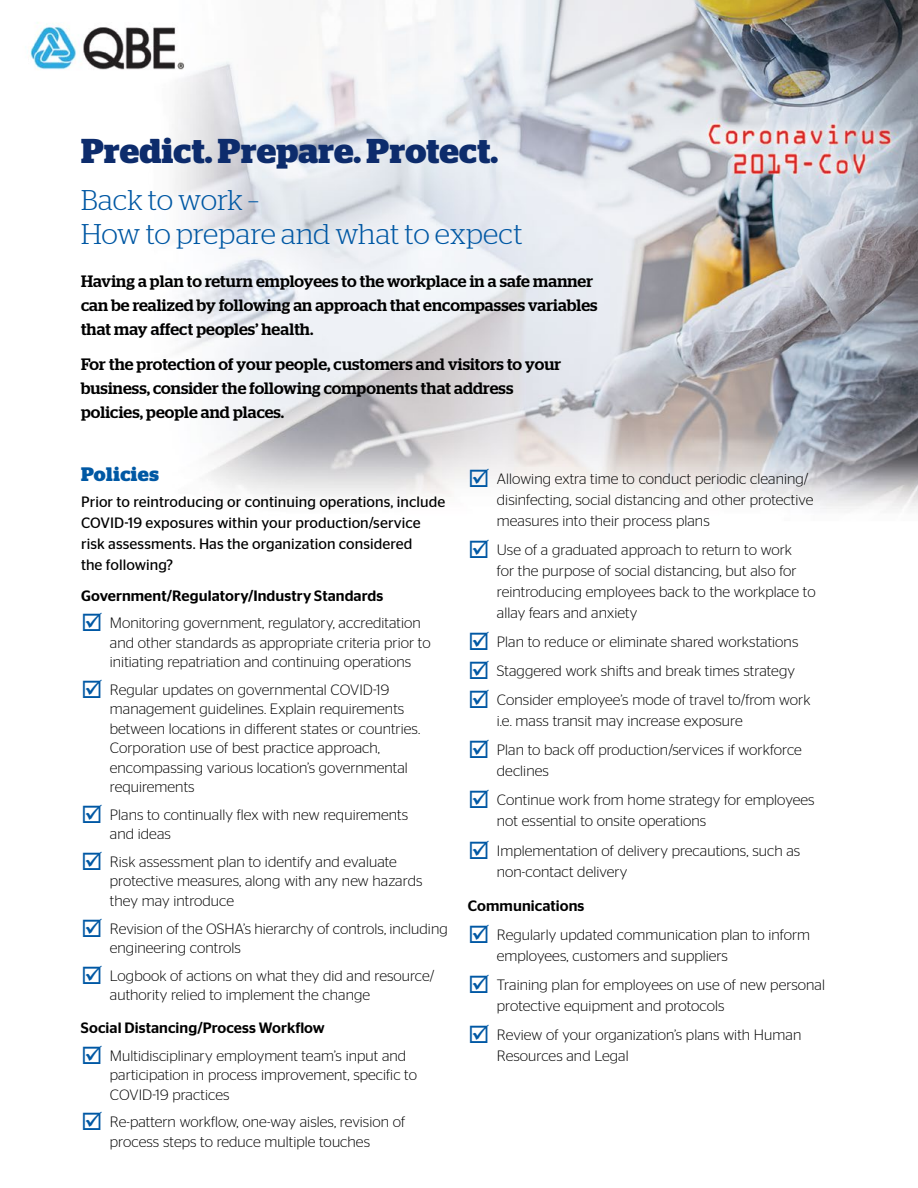
<style>
.page{position:relative;width:918px;height:1188px;background:#fff}
.page>*{position:absolute;margin:0;border:0;box-sizing:border-box;transform-origin:0 0}
.t1{font:700 34.5px "Stag";letter-spacing:.01em;color:#0d2c6c}
.t2{font:300 28.5px/34.2px "Stag";color:#0058a4}
.t3{font:700 19.5px "Stag";letter-spacing:.025em;color:#0058a4}
.t4{font:500 16.5px/24px "Stag";letter-spacing:.01em;color:#000}
.t5{font:300 15px/19.5px "Stag Sans";letter-spacing:.005em;color:#000}
.t6{font:15px/21px "Stag Sans";letter-spacing:.005em;color:#000}
.t7{font:500 15px "Stag Sans";letter-spacing:.005em;color:#000}
.s1{color:#0058a4}
</style>
<div class="page">
<img style="left:29px;top:0;width:889px;height:510px">
<h1 class="t1" style="left:81px;top:130px;width:419px">Predict. Prepare. Protect.</h1>
<h2 class="t2" style="left:81px;top:183px;width:443px">Back to work –<br>How to prepare and what to expect</h2>
<p class="t4" style="left:81px;top:269px;width:518px">Having a plan to return employees to the workplace in a safe manner can be realized by following an approach that encompasses variables that may affect peoples’ health.</p>
<p class="t4" style="left:81px;top:352px;width:482px">For the protection of your people, customers and visitors to your business, consider the following components that address policies, people and places.</p>
<h3 class="t3" style="left:81px;top:463px;width:80px">Policies</h3>
<p class="t6" style="left:81px;top:491px;width:366px">Prior to reintroducing or continuing operations, include COVID-19 exposures within your production/service risk assessments. Has the organization considered<br>the following?</p>
<p class="t7" style="left:81px;top:587px;width:304px">Government/Regulatory/Industry Standards</p>
<p class="t5" style="left:110px;top:613px;width:322px;text-indent:-29px"><span class="s1">☑</span> Monitoring government, regulatory, accreditation and other standards as appropriate criteria prior to initiating repatriation and continuing operations</p>
<p class="t5" style="left:110px;top:680px;width:312px;text-indent:-29px"><span class="s1">☑</span> Regular updates on governmental COVID-19 management guidelines. Explain requirements between locations in different states or countries.<br>Corporation use of best practice approach, encompassing various location’s governmental requirements</p>
<p class="t5" style="left:110px;top:805px;width:300px;text-indent:-29px"><span class="s1">☑</span> Plans to continually flex with new requirements and ideas</p>
<p class="t5" style="left:110px;top:852px;width:314px;text-indent:-29px"><span class="s1">☑</span> Risk assessment plan to identify and evaluate protective measures, along with any new hazards they may introduce</p>
<p class="t5" style="left:110px;top:918px;width:339px;text-indent:-29px"><span class="s1">☑</span> Revision of the OSHA’s hierarchy of controls, including engineering controls</p>
<p class="t5" style="left:110px;top:966px;width:326px;text-indent:-29px"><span class="s1">☑</span> Logbook of actions on what they did and resource/ authority relied to implement the change</p>
<p class="t7" style="left:81px;top:1019px;width:245px">Social Distancing/Process Workflow</p>
<p class="t5" style="left:110px;top:1046px;width:309px;text-indent:-29px"><span class="s1">☑</span> Multidisciplinary employment team’s input and participation in process improvement, specific to<br>COVID-19 practices</p>
<p class="t5" style="left:81px;top:1112px;width:326px;text-align:center"><span class="s1">☑</span> Re-pattern workflow, one-way aisles, revision of process steps to reduce multiple touches</p>
<p class="t5" style="left:497px;top:468px;width:318px;line-height:21px;text-indent:-29px"><span class="s1">☑</span> Allowing extra time to conduct periodic cleaning/ disinfecting, social distancing and other protective measures into their process plans</p>
<p class="t5" style="left:497px;top:539px;width:320px;line-height:21px;text-indent:-29px"><span class="s1">☑</span> Use of a graduated approach to return to work<br>for the purpose of social distancing, but also for reintroducing employees back to the workplace to allay fears and anxiety</p>
<p class="t5" style="left:468px;top:632px;width:332px"><span class="s1">☑</span> Plan to reduce or eliminate shared workstations</p>
<p class="t5" style="left:468px;top:661px;width:328px"><span class="s1">☑</span> Staggered work shifts and break times strategy</p>
<p class="t5" style="left:497px;top:689px;width:315px;line-height:21px;text-indent:-29px"><span class="s1">☑</span> Consider employee’s mode of travel to/from work i.e. mass transit may increase exposure</p>
<p class="t5" style="left:497px;top:739px;width:307px;line-height:21px;text-indent:-29px"><span class="s1">☑</span> Plan to back off production/services if workforce declines</p>
<p class="t5" style="left:497px;top:789px;width:319px;line-height:21px;text-indent:-29px"><span class="s1">☑</span> Continue work from home strategy for employees not essential to onsite operations</p>
<p class="t5" style="left:497px;top:840px;width:305px;line-height:21px;text-indent:-29px"><span class="s1">☑</span> Implementation of delivery precautions, such as non-contact delivery</p>
<p class="t7" style="left:468px;top:897px;width:118px">Communications</p>
<p class="t5" style="left:497px;top:924px;width:315px;line-height:21px;text-indent:-29px"><span class="s1">☑</span> Regularly updated communication plan to inform employees, customers and suppliers</p>
<p class="t5" style="left:497px;top:974px;width:330px;line-height:21px;text-indent:-29px"><span class="s1">☑</span> Training plan for employees on use of new personal protective equipment and protocols</p>
<p class="t5" style="left:497px;top:1024px;width:306px;line-height:21px;text-indent:-29px"><span class="s1">☑</span> Review of your organization’s plans with Human<br>Resources and Legal</p>
</div>
